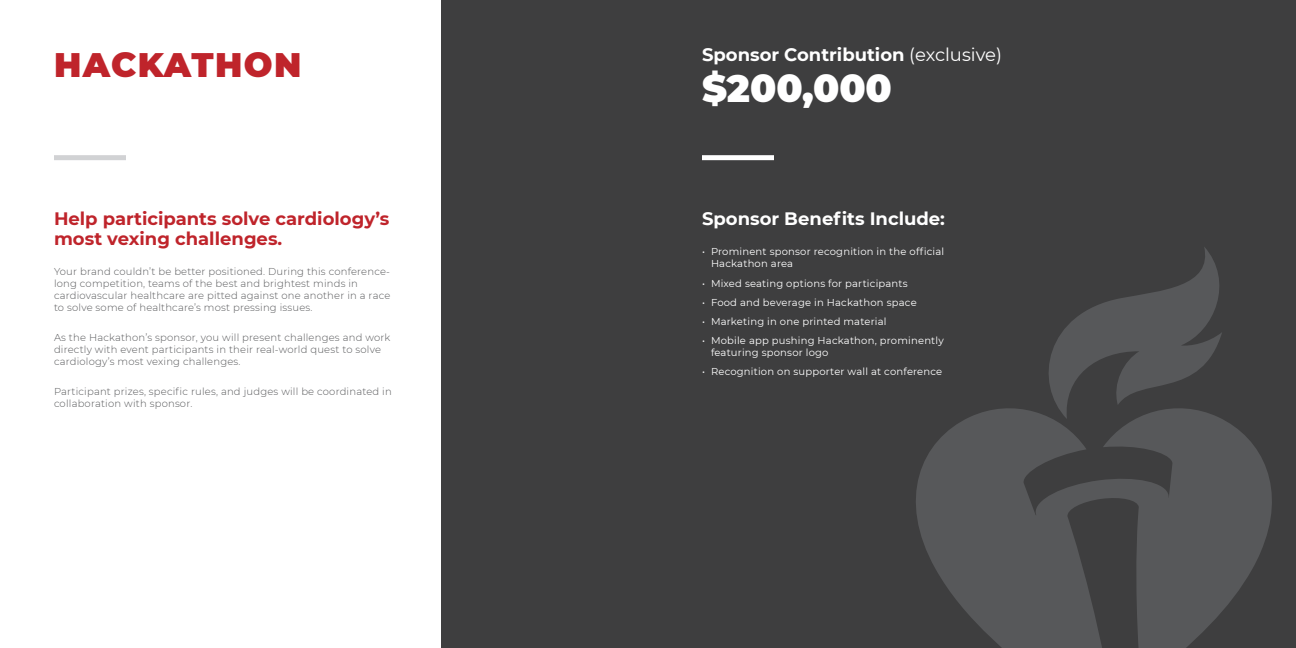
<style>
.page{position:relative;width:1296px;height:648px;background:#fff}
.page>*{position:absolute;margin:0;border:0;box-sizing:border-box;transform-origin:0 0}
.t1{font:900 38px "Montserrat";color:#fff}
.t2{font:900 34px "Montserrat";letter-spacing:.04em;color:#bf242b}
.t3{font:700 18px/20px "Montserrat";color:#bf242b}
.t4{font:700 18px "Montserrat";color:#fff}
.Body{font:300 10px/12px "Montserrat";letter-spacing:.02em;color:#57585a}
.t5{font:10px/12px "Montserrat";letter-spacing:.02em;color:#fff}
.s1{font-weight:400}
</style>
<div class="page">
<div style="left:441px;top:0;width:855px;height:648px;background:#3e3e3f"></div>
<svg style="left:1049px;top:247px;width:173px;height:150px"></svg>
<svg style="left:916px;top:397px;width:356px;height:251px;fill:#57585a"></svg>
<div style="left:702px;top:155px;width:72px;height:5px;background:#fff"></div>
<div style="left:54px;top:155px;width:72px;height:5px;background:#d1d2d4"></div>
<p class="t2" style="left:54px;top:39px;width:249px">HACKATHON</p>
<p class="t3" style="left:54px;top:208px;width:337px">Help participants solve cardiology’s most vexing challenges.</p>
<p class="Body" style="left:54px;top:265px;width:338px">Your brand couldn’t be better positioned. During this conference&shy;long competition, teams of the best and brightest minds in cardiovascular healthcare are pitted against one another in a race to solve some of healthcare’s most pressing issues.</p>
<p class="Body" style="left:54px;top:331px;width:338px">As the Hackathon’s sponsor, you will present challenges and work directly with event participants in their real-world quest to solve cardiology’s most vexing challenges.</p>
<p class="Body" style="left:54px;top:385px;width:339px">Participant prizes, specific rules, and judges will be coordinated in collaboration with sponsor.</p>
<p class="t4" style="left:702px;top:42px;width:301px">Sponsor Contribution <span class="s1">(exclusive)</span></p>
<p class="t1" style="left:702px;top:60px;width:191px">$200,000</p>
<p class="t4" style="left:702px;top:206px;width:244px">Sponsor Benefits Include:</p>
<p class="t5" style="left:711px;top:245px;width:235px;text-indent:-9px">• Prominent sponsor recognition in the official<br>Hackathon area</p>
<p class="t5" style="left:702px;top:277px;width:207px">• Mixed seating options for participants</p>
<p class="t5" style="left:702px;top:296px;width:216px">• Food and beverage in Hackathon space</p>
<p class="t5" style="left:702px;top:315px;width:186px">• Marketing in one printed material</p>
<p class="t5" style="left:711px;top:334px;width:234px;text-indent:-9px">• Mobile app pushing Hackathon, prominently featuring sponsor logo</p>
<p class="t5" style="left:702px;top:365px;width:242px">• Recognition on supporter wall at conference</p>
</div>
